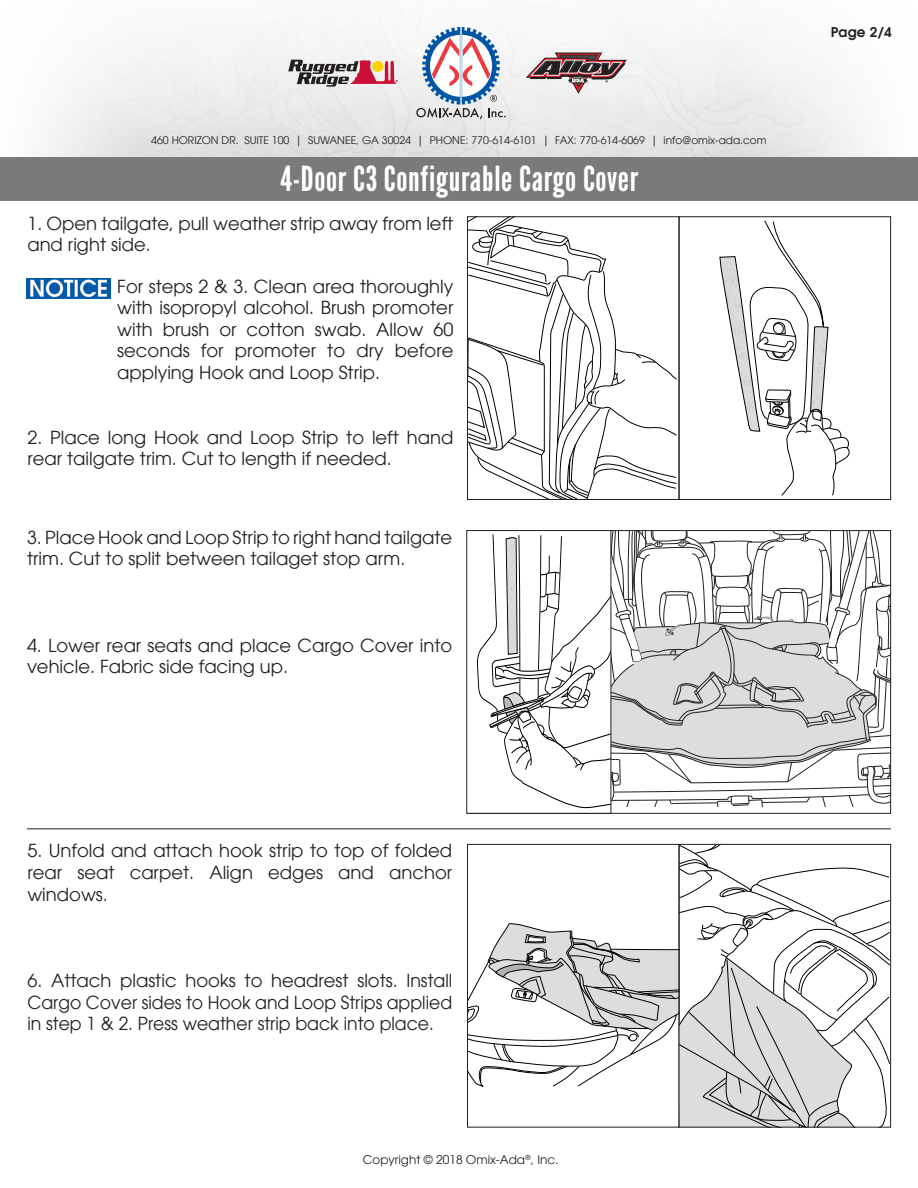
<style>
.page{position:relative;width:918px;height:1188px;background:#fff}
.page>*{position:absolute;margin:0;border:0;box-sizing:border-box;transform-origin:0 0}
.t1{font:34.5px "League Gothic";letter-spacing:.02em;color:#fff}
.t2{font:18px/21.6px "Avant Garde LT";color:#231f20}
.t3{font:600 13.5px "Avant Garde LT";color:#231f20}
.t4{font:12px "Avant Garde LT";color:#231f20}
.t5{font:10.5px "Avant Garde LT";color:#231f20}
</style>
<div class="page">
<svg style="left:416px;top:27px;width:90px;height:92px"></svg>
<svg style="left:526px;top:53px;width:101px;height:41px"></svg>
<svg style="left:288px;top:60px;width:110px;height:27px"></svg>
<div style="left:1px;top:157px;width:917px;height:44px;background:#7a797b"></div>
<hr style="left:27px;top:828px;width:864px;height:1px;background:#231f20">
<svg style="left:469px;top:218px;width:208px;height:280px"></svg>
<div style="left:467px;top:216px;width:212px;height:284px;border:1px solid #231f20"></div>
<img style="left:27px;top:279px;width:84px;height:20px">
<svg style="left:719px;top:220px;width:131px;height:276px"></svg>
<div style="left:679px;top:216px;width:212px;height:284px;border:1px solid #231f20"></div>
<svg style="left:477px;top:531px;width:415px;height:278px"></svg>
<div style="left:466px;top:530px;width:145px;height:284px;border:1px solid #231f20"></div>
<svg style="left:467px;top:844px;width:422px;height:283px"></svg>
<div style="left:679px;top:844px;width:212px;height:284px;border:1px solid #231f20"></div>
<p class="t5" style="left:151px;top:134px;width:617px">460 HORIZON DR. SUITE 100 | SUWANEE, GA 30024 | PHONE: 770-614-6101 | FAX: 770-614-6069 | info@omix-ada.com</p>
<h1 class="t1" style="left:281px;top:159px;width:359px">4-Door C3 Configurable Cargo Cover</h1>
<p class="t2" style="left:27px;top:212px;width:428px">1. Open tailgate, pull weather strip away from left and right side.</p>
<p class="t2" style="left:117px;top:275px;width:338px;text-align:justify">For steps 2 &amp; 3. Clean area thoroughly with isopropyl alcohol. Brush promoter with brush or cotton swab. Allow 60 seconds for promoter to dry before applying Hook and Loop Strip.</p>
<p class="t2" style="left:27px;top:426px;width:428px">2. Place long Hook and Loop Strip to left hand rear tailgate trim. Cut to length if needed.</p>
<p class="t2" style="left:27px;top:526px;width:427px">3. Place Hook and Loop Strip to right hand tailgate trim. Cut to split between tailaget stop arm.</p>
<p class="t2" style="left:27px;top:634px;width:427px">4. Lower rear seats and place Cargo Cover into vehicle. Fabric side facing up.</p>
<p class="t3" style="left:831px;top:23px;width:63px">Page 2/4</p>
<p class="t2" style="left:27px;top:840px;width:426px;text-align:justify">5. Unfold and attach hook strip to top of folded rear seat carpet. Align edges and anchor windows.</p>
<p class="t2" style="left:27px;top:970px;width:426px;text-align:justify">6. Attach plastic hooks to headrest slots. Install Cargo Cover sides to Hook and Loop Strips applied in step 1 &amp; 2. Press weather strip back into place.</p>
<p class="t4" style="left:363px;top:1153px;width:197px">Copyright © 2018 Omix-Ada<sup>®</sup>, Inc.</p>
</div>
